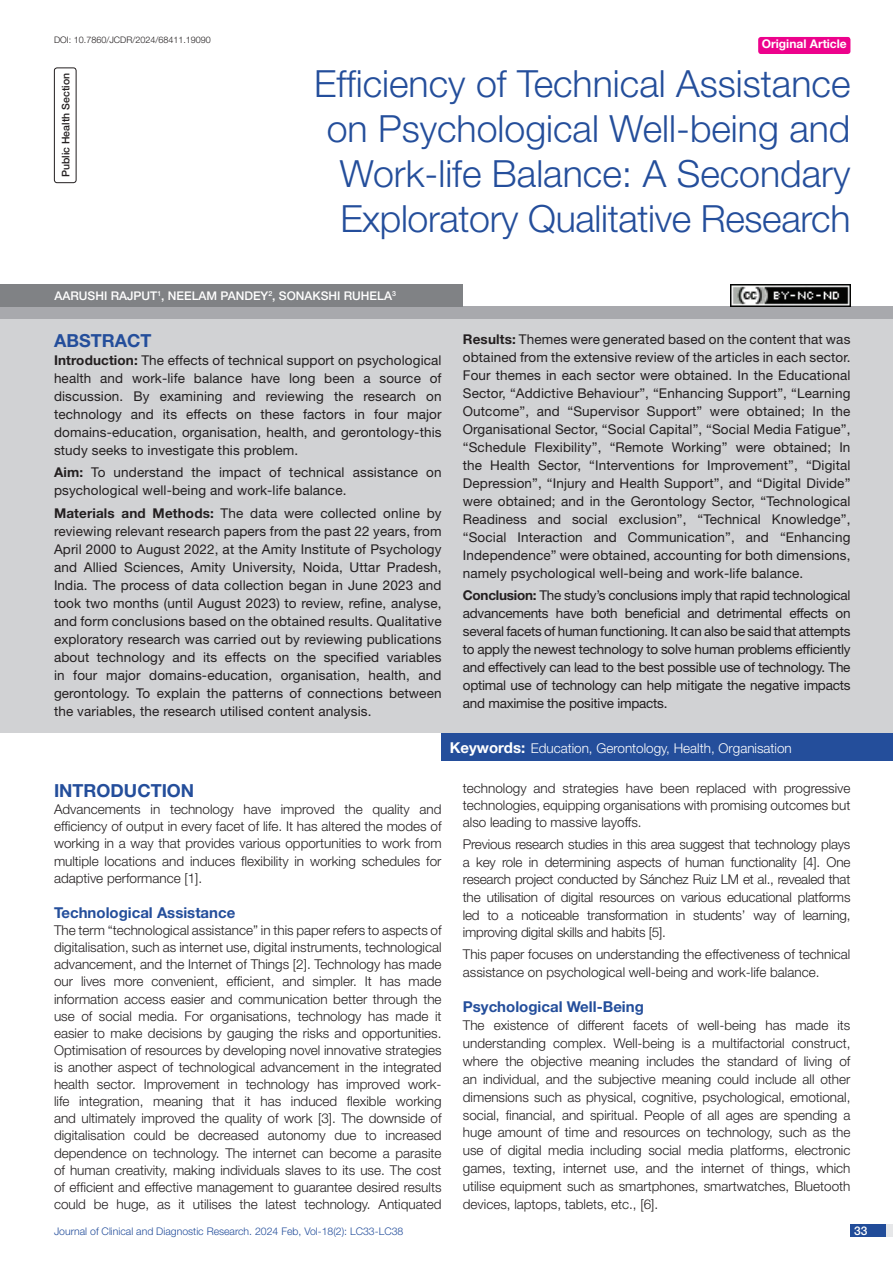
<style>
.page{position:relative;width:893px;height:1263px;background:#fff}
.page>*{position:absolute;margin:0;border:0;box-sizing:border-box;transform-origin:0 0}
.t1{font:300 37.5px/45px "Helvetica Neue";color:#244e9b;text-align:right}
.Heading{font:700 18px "Helvetica Neue";color:#244e9b}
.Abstract_head{font:700 18px "Helvetica Neue";color:#244e9b}
.HEAD_2{font:700 15px "Helvetica Neue";color:#244e9b}
.Body_text{font:300 13.5px/17.1px "Helvetica Neue";color:#231f20;text-align:justify}
.Abstract_Text{font:13.5px/18px "Helvetica Neue";letter-spacing:.01em;color:#231f20;text-align:justify}
.Key_words{font:300 13.5px "Helvetica Neue";color:#fff}
.Author{font:500 12px "Helvetica Neue";color:#fff}
.t2{font:700 12px "Helvetica Neue";color:#fff}
.t3{font:300 10.5px "Helvetica Neue";color:#244e9b}
.section{font:500 10.5px "Helvetica Neue";color:#231f20}
.DOI{font:300 9px "Helvetica Neue";color:#231f20}
.s1{font-weight:700}
.s2{font-weight:700;font-size:15px}
</style>
<div class="page">
<div style="left:850px;top:1224px;width:43px;height:13px;background:#e6e7e9"></div>
<div style="left:850px;top:1224px;width:35px;height:13px;background:#214c99"></div>
<div style="left:758px;top:37px;width:92px;height:17px;background:#ed028c;border-radius:3px"></div>
<div style="left:54px;top:68px;width:22px;height:115px;border:1px solid #231f20;border-radius:3px"></div>
<div style="left:0;top:307px;width:893px;height:12px;background:#a8a9ad"></div>
<div style="left:0;top:284px;width:463px;height:23px;background:#808285"></div>
<div style="left:0;top:319px;width:893px;height:414px;background:#d1d2d4"></div>
<div style="left:442px;top:733px;width:451px;height:28px;background:#244e9b"></div>
<img style="left:730px;top:284px;width:120px;height:23px">
<p class="DOI" style="left:54px;top:35px;width:158px">DOI: 10.7860/JCDR/2024/68411.19090</p>
<p class="t2" style="left:762px;top:37px;width:87px">Original Article</p>
<p class="section" style="left:59px;top:177px;width:106px;rotate:-90deg">PUBLIC HEALTH SECTION</p>
<p class="t1" style="left:314px;top:60px;width:538px">Efficiency of Technical Assistance on Psychological Well-being and Work-life Balance: A Secondary Exploratory Qualitative Research</p>
<p class="Author" style="left:54px;top:289px;width:343px">AARUSH I RAJPUT<sup>1</sup>, NEELAM PAN DEY<sup>2</sup>, SONAKSH I RUHELA<sup>3</sup></p>
<p class="Abstract_head" style="left:54px;top:329px;width:99px">ABSTRACT</p>
<p class="Abstract_Text" style="left:54px;top:351px;width:389px"><span class="s1">Introduction:</span> The effects of technical support on psychological health and work-life balance have long been a source of discussion. By examining and reviewing the research on technology and its effects on these factors in four major domains-education, organisation, health, and gerontology-this study seeks to investigate this problem.</p>
<p class="Abstract_Text" style="left:54px;top:463px;width:389px"><span class="s1">Aim:</span> To understand the impact of technical assistance on psychological well-being and work-life balance.</p>
<p class="Abstract_Text" style="left:54px;top:504px;width:389px"><span class="s1">Materials and Methods:</span> The data were collected online by reviewing relevant research papers from the past 22 years, from April 2000 to August 2022, at the Amity Institute of Psychology and Allied Sciences, Amity University, Noida, Uttar Pradesh, India. The process of data collection began in June 2023 and took two months (until August 2023) to review, refine, analyse, and form conclusions based on the obtained results. Qualitative exploratory research was carried out by reviewing publications about technology and its effects on the specified variables in four major domains-education, organisation, health, and gerontology. To explain the patterns of connections between the variables, the research utilised content analysis.</p>
<p class="Abstract_Text" style="left:463px;top:330px;width:389px"><span class="s1">Results:</span> Themes were generated based on the content that was obtained from the extensive review of the articles in each sector.<br>Four themes in each sector were obtained. In the Educational Sector, “Addictive Behaviour”, “Enhancing Support”, “Learning Outcome”, and “Supervisor Support” were obtained; In the Organisational Sector, “Social Capital”, “Social Media Fatigue”, “Schedule Flexibility”, “Remote Working” were obtained; In the Health Sector, “Interventions for Improvement”, “Digital Depression”, “Injury and Health Support”, and “Digital Divide” were obtained; and in the Gerontology Sector, “Technological Readiness and social exclusion”, “Technical Knowledge”, “Social Interaction and Communication”, and “Enhancing Independence” were obtained, accounting for both dimensions, namely psychological well-being and work-life balance.</p>
<p class="Abstract_Text" style="left:463px;top:586px;width:389px"><span class="s1">Conclusion:</span> The study’s conclusions imply that rapid technological advancements have both beneficial and detrimental effects on several facets of human functioning. It can also be said that attempts to apply the newest technology to solve human problems efficiently and effectively can lead to the best possible use of technology. The optimal use of technology can help mitigate the negative impacts and maximise the positive impacts.</p>
<p class="Key_words" style="left:450px;top:739px;width:344px"><span class="s2">Keywords:</span> Education, Gerontology, Health, Organisation</p>
<p class="Heading" style="left:54px;top:779px;width:142px">INTRODUCTION</p>
<p class="Body_text" style="left:54px;top:800px;width:389px">Advancements in technology have improved the quality and efficiency of output in every facet of life. It has altered the modes of working in a way that provides various opportunities to work from multiple locations and induces flexibility in working schedules for adaptive performance [1].</p>
<p class="HEAD_2" style="left:54px;top:903px;width:183px">Technological Assistance</p>
<p class="Body_text" style="left:54px;top:921px;width:389px">The term “technological assistance” in this paper refers to aspects of digitalisation, such as internet use, digital instruments, technological advancement, and the Internet of Things [2]. Technology has made our lives more convenient, efficient, and simpler. It has made information access easier and communication better through the use of social media. For organisations, technology has made it easier to make decisions by gauging the risks and opportunities.<br>Optimisation of resources by developing novel innovative strategies is another aspect of technological advancement in the integrated health sector. Improvement in technology has improved work&shy;life integration, meaning that it has induced flexible working and ultimately improved the quality of work [3]. The downside of digitalisation could be decreased autonomy due to increased dependence on technology. The internet can become a parasite of human creativity, making individuals slaves to its use. The cost of efficient and effective management to guarantee desired results could be huge, as it utilises the latest technology. Antiquated</p>
<p class="Body_text" style="left:463px;top:779px;width:389px">technology and strategies have been replaced with progressive technologies, equipping organisations with promising outcomes but also leading to massive layoffs.</p>
<p class="Body_text" style="left:463px;top:835px;width:389px;line-height:17.7px">Previous research studies in this area suggest that technology plays a key role in determining aspects of human functionality [4]. One research project conducted by Sánchez Ruiz LM et al., revealed that the utilisation of digital resources on various educational platforms led to a noticeable transformation in students’ way of learning, improving digital skills and habits [5].</p>
<p class="Body_text" style="left:463px;top:945px;width:389px;line-height:17.5px">This paper focuses on understanding the effectiveness of technical assistance on psychological well-being and work-life balance.</p>
<p class="HEAD_2" style="left:463px;top:998px;width:183px">Psychological Well-Being</p>
<p class="Body_text" style="left:463px;top:1016px;width:389px;line-height:17.9px">The existence of different facets of well-being has made its understanding complex. Well-being is a multifactorial construct, where the objective meaning includes the standard of living of an individual, and the subjective meaning could include all other dimensions such as physical, cognitive, psychological, emotional, social, financial, and spiritual. People of all ages are spending a huge amount of time and resources on technology, such as the use of digital media including social media platforms, electronic games, texting, internet use, and the internet of things, which utilise equipment such as smartphones, smartwatches, Bluetooth devices, laptops, tablets, etc., [6].</p>
<p class="t3" style="left:54px;top:1225px;width:351px">Journal of Clinical and Diagnostic Research. 2024 Feb, Vol-18(2): LC33-LC38</p>
<p class="Author" style="left:854px;top:1223px;width:15px">33</p>
</div>
